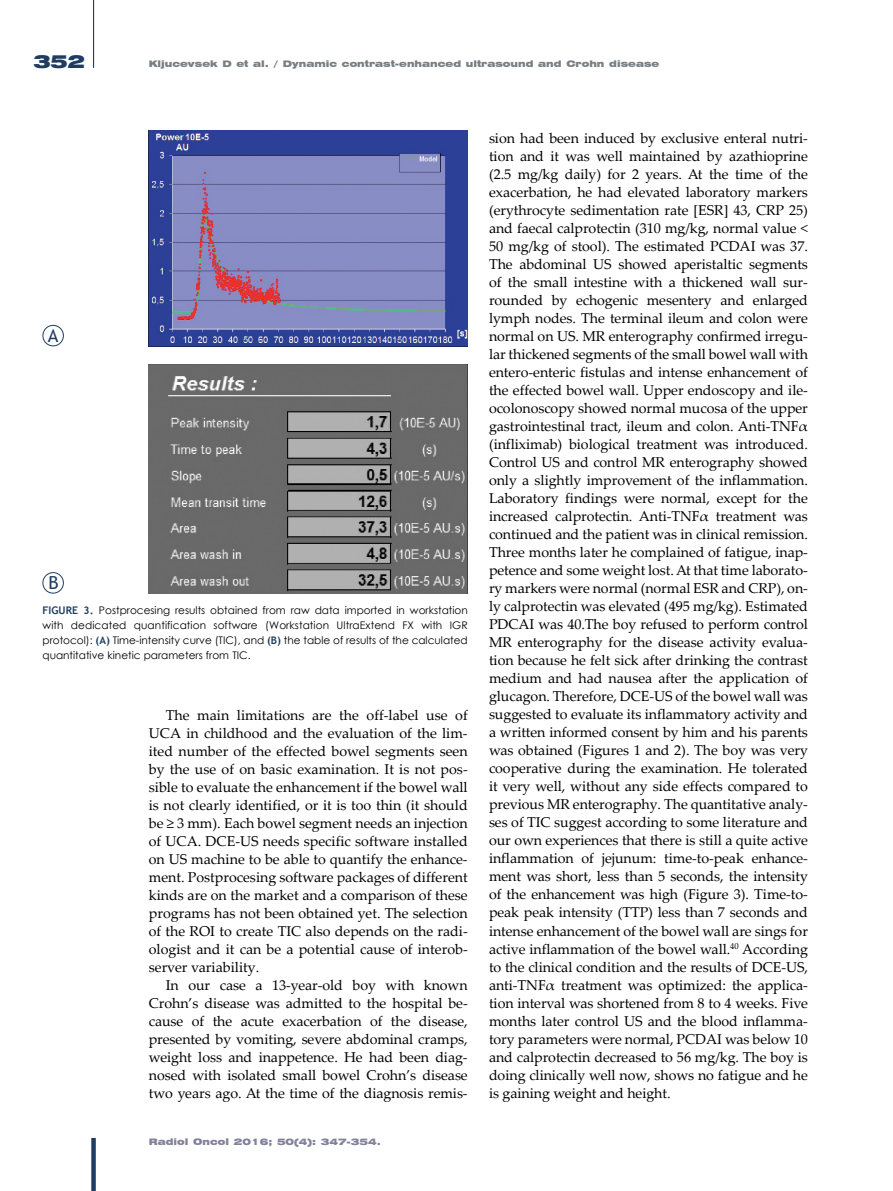
<style>
.page{position:relative;width:893px;height:1191px;background:#fff}
.page>*{position:absolute;margin:0;border:0;box-sizing:border-box;transform-origin:0 0}
.t1{font:900 expanded 18px "Swiss 721 BT";color:#1f3d62}
.t2{font:18px "Trebuchet MS";color:#1f3d62}
.t3{font:14.25px/18px "Palatino Linotype";letter-spacing:-.005em;color:#000;text-align:justify}
.t4{font:10.5px/15px "Century Gothic";color:#000;text-align:justify}
.t5{font:900 expanded 9px "Swiss 721 BT";color:#787f84}
.t6{font:900 expanded 9px "Swiss 721 BT";color:#81839b}
.s1{font-family:"Trebuchet MS";font-weight:700;color:#1f3d62}
</style>
<div class="page">
<div style="left:91px;top:1138px;width:5px;height:53px;background:#1f3d62"></div>
<hr style="left:93px;top:0;width:1px;height:68px;background:#1f3d62">
<img style="left:149px;top:131px;width:319px;height:215px">
<img style="left:149px;top:365px;width:319px;height:228px">
<div style="left:43px;top:325px;width:21px;height:21px;border:1px solid #1f3d62;border-radius:50%"></div>
<div style="left:43px;top:572px;width:21px;height:21px;border:1px solid #1f3d62;border-radius:50%"></div>
<p class="t1" style="left:33px;top:50px;width:53px">352</p>
<p class="t5" style="left:149px;top:58px;width:512px">Kljucevsek D et al. / Dynamic contrast-enhanced ultrasound and Crohn disease</p>
<p class="t2" style="left:48px;top:324px;width:12px">A</p>
<p class="t2" style="left:48px;top:572px;width:12px">B</p>
<p class="t4" style="left:43px;top:602px;width:427px"><span class="s1">FIGURE 3.</span> Postprocesing results obtained from raw data imported in workstation with dedicated quantification software (Workstation UltraExtend FX with IGR protocol): <span class="s1">(A)</span> Time-intensity curve (TIC), and <span class="s1">(B)</span> the table of results of the calculated quantitative kinetic parameters from TIC.</p>
<p class="t3" style="left:149px;top:705px;width:320px;text-indent:17px">The main limitations are the off-label use of UCA in childhood and the evaluation of the lim&shy;ited number of the effected bowel segments seen by the use of on basic examination. It is not pos&shy;sible to evaluate the enhancement if the bowel wall is not clearly identified, or it is too thin (it should be ≥ 3 mm). Each bowel segment needs an injection of UCA. DCE-US needs specific software installed on US machine to be able to quantify the enhance&shy;ment. Postprocesing software packages of different kinds are on the market and a comparison of these programs has not been obtained yet. The selection of the ROI to create TIC also depends on the radi&shy;ologist and it can be a potential cause of interob&shy;server variability.</p>
<p class="t3" style="left:149px;top:975px;width:320px;text-indent:17px">In our case a 13-year-old boy with known Crohn’s disease was admitted to the hospital be&shy;cause of the acute exacerbation of the disease, presented by vomiting, severe abdominal cramps, weight loss and inappetence. He had been diag&shy;nosed with isolated small bowel Crohn’s disease two years ago. At the time of the diagnosis remis-</p>
<p class="t6" style="left:149px;top:1136px;width:234px">Radiol Oncol 2016; 50(4): 347-354.</p>
<p class="t3" style="left:489px;top:129px;width:320px">sion had been induced by exclusive enteral nutri&shy;tion and it was well maintained by azathioprine (2.5 mg/kg daily) for 2 years. At the time of the exacerbation, he had elevated laboratory markers (erythrocyte sedimentation rate [ESR] 43, CRP 25) and faecal calprotectin (310 mg/kg, normal value &lt; 50 mg/kg of stool). The estimated PCDAI was 37.<br>The abdominal US showed aperistaltic segments of the small intestine with a thickened wall sur&shy;rounded by echogenic mesentery and enlarged lymph nodes. The terminal ileum and colon were normal on US. MR enterography confirmed irregu&shy;lar thickened segments of the small bowel wall with entero-enteric fistulas and intense enhancement of the effected bowel wall. Upper endoscopy and ile&shy;ocolonoscopy showed normal mucosa of the upper gastrointestinal tract, ileum and colon. Anti-TNFα (infliximab) biological treatment was introduced.<br>Control US and control MR enterography showed only a slightly improvement of the inflammation.<br>Laboratory findings were normal, except for the increased calprotectin. Anti-TNFα treatment was continued and the patient was in clinical remission.<br>Three months later he complained of fatigue, inap&shy;petence and some weight lost. At that time laborato&shy;ry markers were normal (normal ESR and CRP), on&shy;ly calprotectin was elevated (495 mg/kg). Estimated PDCAI was 40.The boy refused to perform control MR enterography for the disease activity evalua&shy;tion because he felt sick after drinking the contrast medium and had nausea after the application of glucagon. Therefore, DCE-US of the bowel wall was suggested to evaluate its inflammatory activity and a written informed consent by him and his parents was obtained (Figures 1 and 2). The boy was very cooperative during the examination. He tolerated it very well, without any side effects compared to previous MR enterography. The quantitative analy&shy;ses of TIC suggest according to some literature and our own experiences that there is still a quite active inflammation of jejunum: time-to-peak enhance&shy;ment was short, less than 5 seconds, the intensity of the enhancement was high (Figure 3). Time-to&shy;peak peak intensity (TTP) less than 7 seconds and intense enhancement of the bowel wall are sings for active inflammation of the bowel wall.<sup>40</sup> According to the clinical condition and the results of DCE-US, anti-TNFα treatment was optimized: the applica&shy;tion interval was shortened from 8 to 4 weeks. Five months later control US and the blood inflamma&shy;tory parameters were normal, PCDAI was below 10 and calprotectin decreased to 56 mg/kg. The boy is doing clinically well now, shows no fatigue and he is gaining weight and height.</p>
</div>
